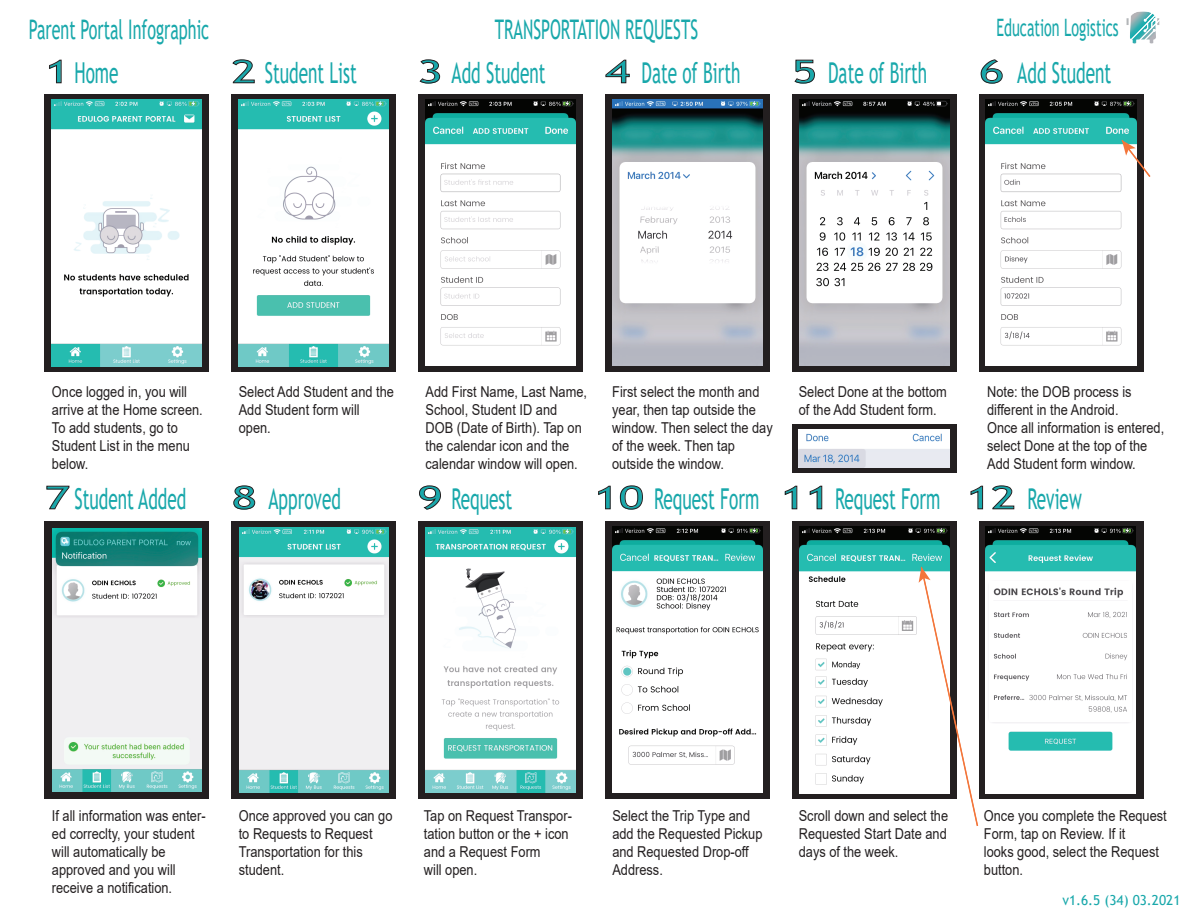
<style>
.page{position:relative;width:1188px;height:918px;background:#fff}
.page>*{position:absolute;margin:0;border:0;box-sizing:border-box;transform-origin:0 0}
.t1{font:28.8px "Trebuchet MS";color:#19a8ab;scale:.6 1}
.t2{font:27px "Trebuchet MS";color:#19a8ab;scale:.6 1}
.t3{font:24px "Trebuchet MS";color:#19a8ab;scale:.6 1}
.t4{font:15px/18px "Arial";color:#231f20;scale:.85 1}
.t5{font:13.8px "Trebuchet MS";color:#19a8ab}
.s1{font-size:31.5px}
</style>
<div class="page">
<div style="left:45px;top:94px;width:164px;height:278px;background:#231f20"></div>
<img style="left:1126px;top:12px;width:33px;height:31px">
<svg style="left:49px;top:59px;width:13px;height:25px"></svg>
<svg style="left:598px;top:485px;width:13px;height:25px"></svg>
<svg style="left:620px;top:485px;width:23px;height:25px"></svg>
<svg style="left:419px;top:485px;width:22px;height:25px"></svg>
<svg style="left:605px;top:59px;width:25px;height:25px"></svg>
<svg style="left:419px;top:59px;width:21px;height:25px"></svg>
<svg style="left:232px;top:59px;width:23px;height:25px"></svg>
<svg style="left:233px;top:485px;width:22px;height:25px"></svg>
<svg style="left:46px;top:485px;width:24px;height:25px"></svg>
<svg style="left:794px;top:59px;width:21px;height:25px"></svg>
<svg style="left:980px;top:59px;width:23px;height:25px"></svg>
<svg style="left:785px;top:485px;width:13px;height:25px"></svg>
<svg style="left:809px;top:485px;width:14px;height:25px"></svg>
<svg style="left:970px;top:485px;width:13px;height:25px"></svg>
<svg style="left:992px;top:485px;width:23px;height:25px"></svg>
<img style="left:52px;top:100px;width:150px;height:266px">
<div style="left:232px;top:94px;width:164px;height:278px;background:#231f20"></div>
<div style="left:419px;top:94px;width:164px;height:278px;background:#231f20"></div>
<div style="left:605px;top:94px;width:164px;height:278px;background:#231f20"></div>
<div style="left:792px;top:94px;width:164px;height:278px;background:#231f20"></div>
<div style="left:979px;top:94px;width:164px;height:278px;background:#231f20"></div>
<div style="left:45px;top:521px;width:164px;height:278px;background:#231f20"></div>
<div style="left:232px;top:521px;width:164px;height:278px;background:#231f20"></div>
<div style="left:419px;top:521px;width:164px;height:278px;background:#231f20"></div>
<div style="left:605px;top:521px;width:164px;height:278px;background:#231f20"></div>
<div style="left:792px;top:521px;width:164px;height:278px;background:#231f20"></div>
<div style="left:979px;top:521px;width:164px;height:278px;background:#231f20"></div>
<img style="left:239px;top:100px;width:150px;height:266px">
<img style="left:426px;top:100px;width:150px;height:266px">
<img style="left:985px;top:99px;width:152px;height:267px">
<img style="left:53px;top:528px;width:148px;height:263px">
<img style="left:799px;top:100px;width:150px;height:266px">
<img style="left:612px;top:100px;width:150px;height:266px">
<div style="left:792px;top:424px;width:164px;height:49px;background:#231f20"></div>
<img style="left:799px;top:430px;width:151px;height:38px">
<img style="left:426px;top:527px;width:150px;height:265px">
<img style="left:240px;top:527px;width:149px;height:265px">
<img style="left:612px;top:527px;width:150px;height:266px">
<img style="left:799px;top:527px;width:150px;height:266px">
<img style="left:986px;top:526px;width:150px;height:267px">
<svg style="left:919px;top:567px;width:60px;height:259px"></svg>
<svg style="left:1122px;top:140px;width:29px;height:39px"></svg>
<h2 class="t2" style="left:29px;top:12px;width:302px">Parent Portal Infographic</h2>
<h3 class="t3" style="left:997px;top:12px;width:205px">Education Logistics</h3>
<h2 class="t2" style="left:495px;top:12px;width:340px">TRANSPORTATION REQUESTS</h2>
<h1 class="t1" style="left:45px;top:54px;width:124px"><span class="s1">1</span>Home</h1>
<h1 class="t1" style="left:232px;top:54px;width:210px"><span class="s1">2</span> Student List</h1>
<h1 class="t1" style="left:418px;top:54px;width:215px"><span class="s1">3</span> Add Student</h1>
<h1 class="t1" style="left:605px;top:54px;width:227px"><span class="s1">4</span> Date of Birth</h1>
<h1 class="t1" style="left:792px;top:54px;width:227px"><span class="s1">5</span> Date of Birth</h1>
<h1 class="t1" style="left:979px;top:54px;width:222px"><span class="s1">6</span> Add Student</h1>
<p class="t4" style="left:52px;top:383px;width:179px">Once logged in, you will arrive at the Home screen.<br>To add students, go to<br>Student List in the menu below.</p>
<h1 class="t1" style="left:45px;top:480px;width:237px"><span class="s1">7</span>Student Added</h1>
<p class="t4" style="left:239px;top:383px;width:184px">Select Add Student and the<br>Add Student form will open.</p>
<p class="t4" style="left:426px;top:383px;width:192px">Add First Name, Last Name,<br>School, Student ID and<br>DOB (Date of Birth). Tap on the calendar icon and the calendar window will open.</p>
<p class="t4" style="left:612px;top:383px;width:190px">First select the month and year, then tap outside the window. Then select the day of the week. Then tap outside the window.</p>
<p class="t4" style="left:987px;top:383px;width:210px">Note: the DOB process is different in the Android.<br>Once all information is entered, select Done at the top of the<br>Add Student form window.</p>
<p class="t4" style="left:799px;top:383px;width:176px">Select Done at the bottom of the Add Student form.</p>
<h1 class="t1" style="left:232px;top:480px;width:184px"><span class="s1">8</span> Approved</h1>
<h1 class="t1" style="left:418px;top:480px;width:159px"><span class="s1">9</span> Request</h1>
<h1 class="t1" style="left:594px;top:480px;width:814px"><span class="s1">10</span> Request Form <span class="s1">11</span>Request Form <span class="s1">12</span> Review</h1>
<p class="t4" style="left:52px;top:807px;width:182px">If all information was enter&shy;ed correclty, your student will automatically be approved and you will receive a notification.</p>
<p class="t4" style="left:239px;top:807px;width:182px">Once approved you can go to Requests to Request<br>Transportation for this student.</p>
<p class="t4" style="left:424px;top:807px;width:176px">Tap on Request Transpor&shy;tation button or the + icon and a Request Form<br>will open.</p>
<p class="t4" style="left:612px;top:807px;width:178px">Select the Trip Type and add the Requested Pickup and Requested Drop-off<br>Address.</p>
<p class="t4" style="left:799px;top:807px;width:177px;text-align:justify">Scroll down and select the Requested Start Date and days of the week.</p>
<p class="t4" style="left:984px;top:807px;width:217px">Once you complete the Request<br>Form, tap on Review. If it<br>looks good, select the Request button.</p>
<p class="t5" style="left:1062px;top:891px;width:120px">v1.6.5 (34) 03.2021</p>
</div>
